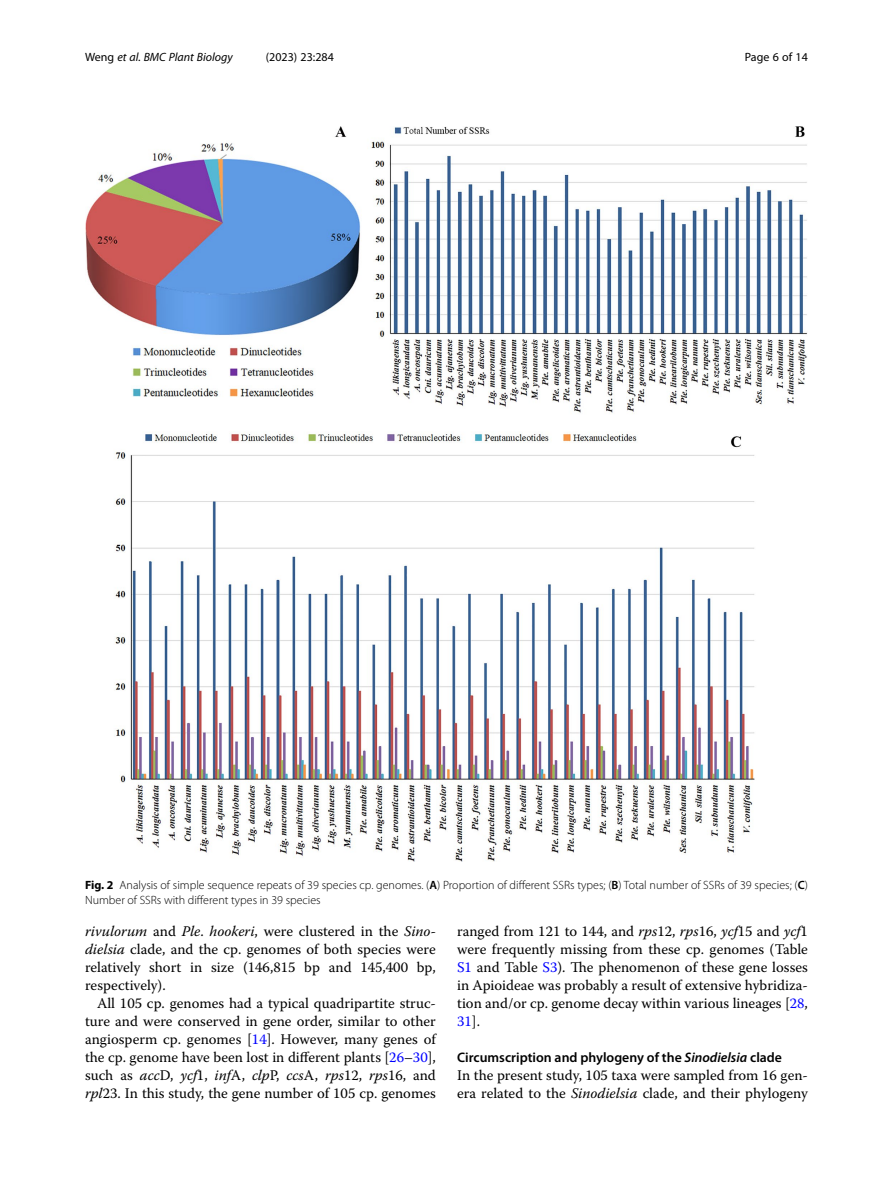
<style>
.page{position:relative;width:893px;height:1191px;background:#fff}
.page>*{position:absolute;margin:0;border:0;box-sizing:border-box;transform-origin:0 0}
.Body_Text_Indent{font:14.7px/18px "Warnock Pro";color:#000;text-align:justify}
.Body_Text{font:14.7px/18px "Warnock Pro";color:#000;text-align:justify}
.Head_2{font:600 13.8px "Myriad Pro";color:#000}
.Figure_Caption{font:300 12px/15px "Myriad Pro";color:#000}
.t1{font:italic 12px "Myriad Pro";color:#000}
.t2{font:12px "Myriad Pro";color:#000}
.s1{font-style:normal}
.s2{font-weight:700}
.s3{font-weight:600}
.s4{font-style:italic}
.s5{color:#00f}
</style>
<div class="page">
<img style="left:85px;top:126px;width:722px;height:735px">
<p class="t1" style="left:85px;top:50px;width:149px"><span class="s1">Weng</span> et al. BMC Plant Biology</p>
<p class="t2" style="left:266px;top:50px;width:70px">(2023) 23:284</p>
<p class="t2" style="left:745px;top:50px;width:65px">Page 6 of 14</p>
<p class="Figure_Caption" style="left:85px;top:877px;width:724px"><span class="s2">Fig. 2</span> Analysis of simple sequence repeats of 39 species cp. genomes. (<span class="s3">A</span>) Proportion of different SSRs types; (<span class="s3">B</span>) Total number of SSRs of 39 species; (<span class="s3">C</span>)<br>Number of SSRs with different types in 39 species</p>
<p class="Body_Text" style="left:85px;top:922px;width:352px"><span class="s4">rivulorum</span> and <span class="s4">Ple</span>. <span class="s4">hookeri</span>, were clustered in the <span class="s4">Sino&shy;dielsia</span> clade, and the cp. genomes of both species were relatively short in size (146,815 bp and 145,400 bp, respectively).</p>
<p class="Body_Text_Indent" style="left:85px;top:994px;width:352px;text-indent:12px">All 105 cp. genomes had a typical quadripartite struc&shy;ture and were conserved in gene order, similar to other angiosperm cp. genomes [<span class="s5">14</span>]. However, many genes of the cp. genome have been lost in different plants [<span class="s5">26</span>–<span class="s5">30</span>], such as <span class="s4">acc</span>D, <span class="s4">ycf</span>1, <span class="s4">inf</span>A, <span class="s4">clp</span>P, <span class="s4">ccs</span>A, <span class="s4">rps</span>12, <span class="s4">rps</span>16, and <span class="s4">rpl</span>23. In this study, the gene number of 105 cp. genomes</p>
<p class="Body_Text_Indent" style="left:457px;top:922px;width:352px">ranged from 121 to 144, and <span class="s4">rps</span>12, <span class="s4">rps</span>16, <span class="s4">ycf</span>15 and <span class="s4">ycf</span>1 were frequently missing from these cp. genomes (Table <span class="s5">S1</span> and Table <span class="s5">S3</span>). The phenomenon of these gene losses in Apioideae was probably a result of extensive hybridiza&shy;tion and/or cp. genome decay within various lineages [<span class="s5">28</span>, <span class="s5">31</span>].</p>
<p class="Head_2" style="left:457px;top:1049px;width:326px">Circumscription and phylogeny of the <span class="s4">Sinodielsia</span> clade</p>
<p class="Body_Text" style="left:457px;top:1066px;width:352px">In the present study, 105 taxa were sampled from 16 gen&shy;era related to the <span class="s4">Sinodielsia</span> clade, and their phylogeny</p>
</div>
